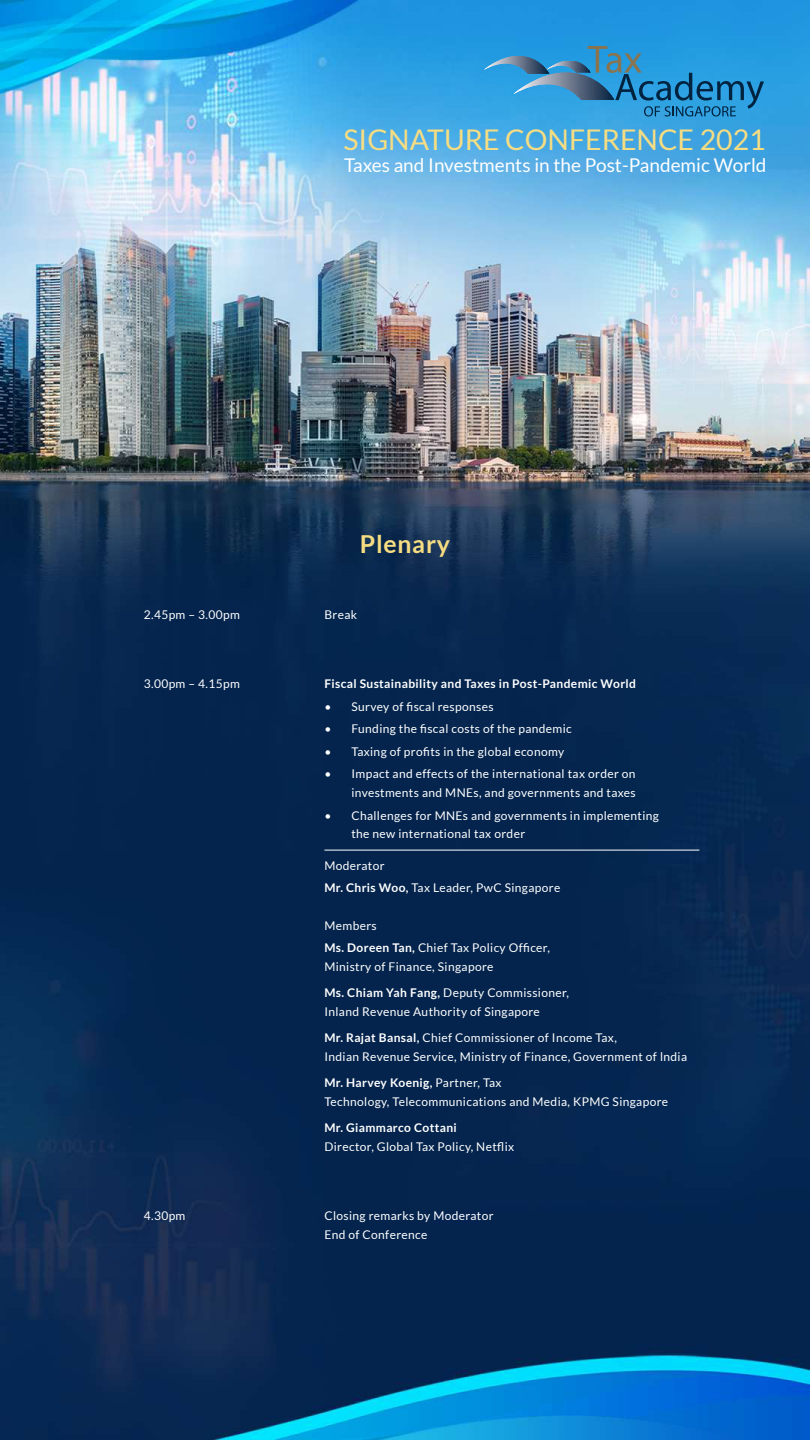
<style>
.page{position:relative;width:810px;height:1440px;background:#fff}
.page>*{position:absolute;margin:0;border:0;box-sizing:border-box;transform-origin:0 0}
.t1{font:28.5px "Lato";color:#f7dd82}
.t2{font:700 24.75px "Lato";letter-spacing:.03em;color:#f7dd82}
.t3{font:18.98px "Lato";color:#fff}
.t4{font:12px/18.8px "Lato";letter-spacing:.03em;color:#fff}
.t5{font:700 12px "Lato";letter-spacing:.03em;color:#fff}
.s1{font-weight:700}
</style>
<div class="page">
<img style="left:0;top:0;width:810px;height:1440px">
<svg style="left:484px;top:46px;width:280px;height:71px;background:#2f91c9"></svg>
<hr style="left:324px;top:850px;width:375px;height:1px;background:#fff">
<h1 class="t1" style="left:344px;top:123px;width:424px">SIGNATURE CONFERENCE 2021</h1>
<h3 class="t3" style="left:344px;top:155px;width:424px">Taxes and Investments in the Post-Pandemic World</h3>
<h2 class="t2" style="left:360px;top:530px;width:92px">Plenary</h2>
<p class="t4" style="left:144px;top:605px;width:98px">2.45pm – 3.00pm</p>
<p class="t4" style="left:324px;top:605px;width:34px">Break</p>
<p class="t4" style="left:144px;top:674px;width:98px">3.00pm – 4.15pm</p>
<p class="t5" style="left:324px;top:677px;width:313px">Fiscal Sustainability and Taxes in Post-Pandemic World</p>
<p class="t4" style="left:324px;top:697px;width:171px">• Survey of fiscal responses</p>
<p class="t4" style="left:324px;top:720px;width:249px">• Funding the fiscal costs of the pandemic</p>
<p class="t4" style="left:324px;top:742px;width:241px">• Taxing of profits in the global economy</p>
<p class="t4" style="left:324px;top:765px;width:313px;text-align:right">• Impact and effects of the international tax order on investments and MNEs, and governments and taxes</p>
<p class="t4" style="left:351px;top:806px;width:309px;text-indent:-27px">• Challenges for MNEs and governments in implementing the new international tax order</p>
<p class="t4" style="left:324px;top:854px;width:237px;line-height:22.5px">Moderator<br><span class="s1">Mr. Chris Woo,</span> Tax Leader, PwC Singapore</p>
<p class="t4" style="left:324px;top:914px;width:227px;line-height:22.5px">Members<br><span class="s1">Ms. Doreen Tan,</span> Chief Tax Policy Officer,</p>
<p class="t4" style="left:324px;top:953px;width:246px;line-height:26.2px">Ministry of Finance, Singapore<br><span class="s1">Ms. Chiam Yah Fang,</span> Deputy Commissioner,</p>
<p class="t4" style="left:324px;top:998px;width:294px;line-height:26.2px">Inland Revenue Authority of Singapore<br><span class="s1">Mr. Rajat Bansal,</span> Chief Commissioner of Income Tax,</p>
<p class="t4" style="left:324px;top:1043px;width:364px;line-height:26.2px">Indian Revenue Service, Ministry of Finance, Government of lndia<br><span class="s1">Mr. Harvey Koenig,</span> Partner, Tax</p>
<p class="t4" style="left:324px;top:1092px;width:345px">Technology, Telecommunications and Media, KPMG Singapore</p>
<p class="t5" style="left:324px;top:1121px;width:134px">Mr. Giammarco Cottani</p>
<p class="t4" style="left:324px;top:1137px;width:191px">Director, Global Tax Policy, Netflix</p>
<p class="t4" style="left:144px;top:1206px;width:43px">4.30pm</p>
<p class="t4" style="left:324px;top:1206px;width:171px">Closing remarks by Moderator<br>End of Conference</p>
</div>
